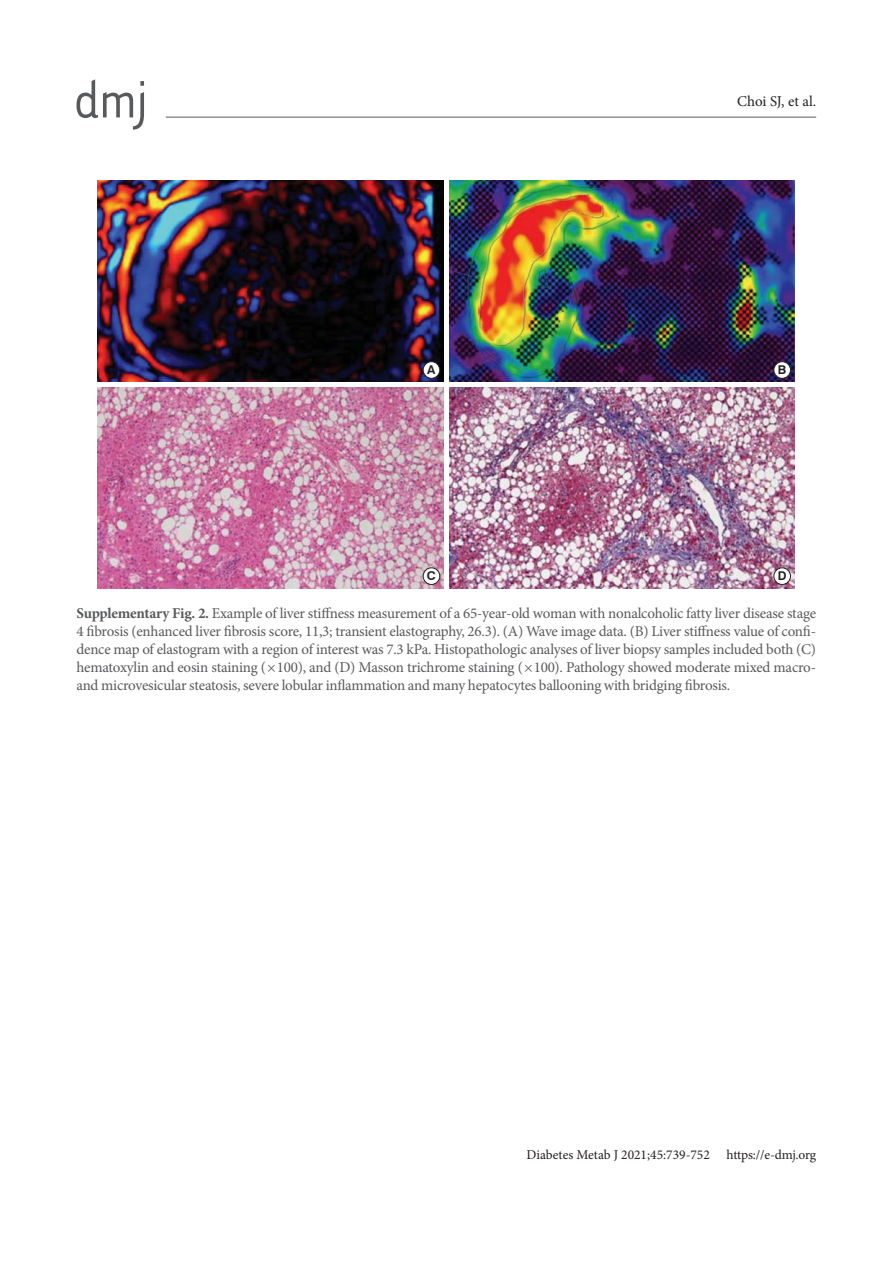
<style>
.page{position:relative;width:893px;height:1263px;background:#fff}
.page>*{position:absolute;margin:0;border:0;box-sizing:border-box;transform-origin:0 0}
.t1{font:15px/18px "Minion Pro";letter-spacing:-.015em;color:#58595b;text-align:justify}
.t2{font:15px "Minion Pro";color:#231f20}
.t3{font:13.5px "Minion Pro";color:#231f20}
.t4{font:700 12px "Swiss 721 BT";color:#231f20}
.s1{font-weight:700}
</style>
<div class="page">
<hr style="left:166px;top:117px;width:650px;height:1px;background:#58595b">
<svg style="left:77px;top:79px;width:67px;height:51px"></svg>
<img style="left:98px;top:181px;width:697px;height:408px">
<hr style="left:96px;top:383px;width:701px;height:4px;background:#fff">
<hr style="left:444px;top:179px;width:4px;height:412px;background:#fff">
<div style="left:423px;top:362px;width:17px;height:16px;background:#fff;border-radius:50%"></div>
<div style="left:423px;top:362px;width:17px;height:17px;border:1px solid #231f20;border-radius:50%"></div>
<div style="left:423px;top:568px;width:17px;height:16px;background:#fff;border-radius:50%"></div>
<div style="left:423px;top:568px;width:17px;height:17px;border:1px solid #231f20;border-radius:50%"></div>
<div style="left:774px;top:362px;width:16px;height:16px;background:#fff;border-radius:50%"></div>
<div style="left:774px;top:362px;width:17px;height:17px;border:1px solid #231f20;border-radius:50%"></div>
<div style="left:774px;top:568px;width:16px;height:16px;background:#fff;border-radius:50%"></div>
<div style="left:774px;top:568px;width:17px;height:17px;border:1px solid #231f20;border-radius:50%"></div>
<p class="t4" style="left:427px;top:363px;width:10px">A</p>
<p class="t2" style="left:737px;top:95px;width:81px">Choi SJ, et al.</p>
<p class="t4" style="left:778px;top:363px;width:10px">B</p>
<p class="t4" style="left:427px;top:569px;width:10px">C</p>
<p class="t4" style="left:778px;top:569px;width:10px">D</p>
<p class="t1" style="left:77px;top:606px;width:741px"><span class="s1">Supplementary Fig. 2.</span> Example of liver stiffness measurement of a 65-year-old woman with nonalcoholic fatty liver disease stage 4 fibrosis (enhanced liver fibrosis score, 11,3; transient elastography, 26.3). (A) Wave image data. (B) Liver stiffness value of confi&shy;dence map of elastogram with a region of interest was 7.3 kPa. Histopathologic analyses of liver biopsy samples included both (C) hematoxylin and eosin staining (×100), and (D) Masson trichrome staining (×100). Pathology showed moderate mixed macro&shy;and microvesicular steatosis, severe lobular inflammation and many hepatocytes ballooning with bridging fibrosis.</p>
<p class="t3" style="left:526px;top:1150px;width:291px">Diabetes Metab J 2021;45:739-752 https://e-dmj.org</p>
</div>
